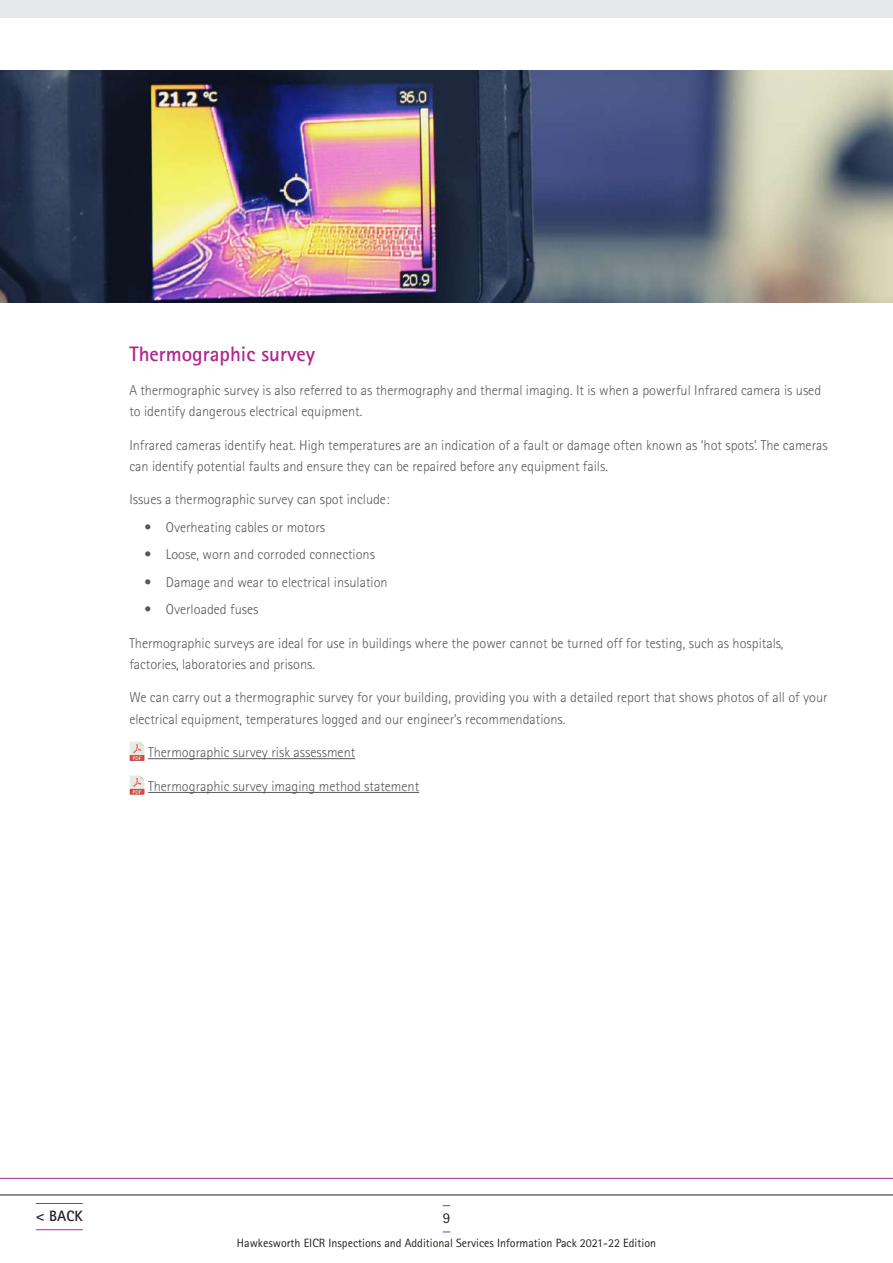
<style>
.page{position:relative;width:893px;height:1263px;background:#fff}
.page>*{position:absolute;margin:0;border:0;box-sizing:border-box;transform-origin:0 0}
.t1{font:700 21px "Rotis Sans Serif";color:#af2690}
.t2{font:700 15px "Rotis Sans Serif";color:#231f20}
.t3{font:15px "Rotis Sans Serif";color:#231f20}
.t4{font:300 14.25px/21px "Rotis Sans Serif";color:#57585a}
.t5{font:12px "Rotis Sans Serif";color:#231f20}
</style>
<div class="page">
<div style="left:0;top:0;width:893px;height:17px;background:#e6e7e9"></div>
<hr style="left:0;top:1194px;width:893px;height:1px;background:#231f20">
<hr style="left:0;top:1178px;width:893px;height:1px;background:#af2690">
<hr style="left:36px;top:1203px;width:47px;height:1px;background:#af2690">
<hr style="left:36px;top:1229px;width:47px;height:1px;background:#af2690">
<hr style="left:148px;top:758px;width:207px;height:1px;background:#57585a">
<hr style="left:148px;top:792px;width:271px;height:1px;background:#57585a">
<svg style="left:130px;top:742px;width:14px;height:19px"></svg>
<svg style="left:130px;top:775px;width:14px;height:20px"></svg>
<img style="left:0;top:70px;width:893px;height:232px">
<h1 class="t1" style="left:129px;top:341px;width:187px">Thermographic survey</h1>
<p class="t4" style="left:129px;top:380px;width:693px">A thermographic survey is also referred to as thermography and thermal imaging. It is when a powerful Infrared camera is used to identify dangerous electrical equipment.</p>
<p class="t4" style="left:129px;top:434px;width:700px">Infrared cameras identify heat. High temperatures are an indication of a fault or damage often known as ‘hot spots’. The cameras can identify potential faults and ensure they can be repaired before any equipment fails.</p>
<p class="t4" style="left:129px;top:489px;width:262px">Issues a thermographic survey can spot include:</p>
<p class="t4" style="left:145px;top:516px;width:182px">• Overheating cables or motors</p>
<p class="t4" style="left:145px;top:544px;width:232px">• Loose, worn and corroded connections</p>
<p class="t4" style="left:145px;top:571px;width:245px">• Damage and wear to electrical insulation</p>
<p class="t4" style="left:145px;top:599px;width:115px">• Overloaded fuses</p>
<p class="t4" style="left:129px;top:632px;width:656px">Thermographic surveys are ideal for use in buildings where the power cannot be turned off for testing, such as hospitals, factories, laboratories and prisons.</p>
<p class="t4" style="left:129px;top:687px;width:700px">We can carry out a thermographic survey for your building, providing you with a detailed report that shows photos of all of your electrical equipment, temperatures logged and our engineer’s recommendations.</p>
<p class="t4" style="left:148px;top:742px;width:209px">Thermographic survey risk assessment</p>
<p class="t4" style="left:148px;top:776px;width:272px">Thermographic survey imaging method statement</p>
<p class="t2" style="left:36px;top:1206px;width:48px">&lt; BACK</p>
<p class="t3" style="left:443px;top:1209px;width:9px">9</p>
<p class="t5" style="left:237px;top:1235px;width:421px">Hawkesworth EICR Inspections and Additional Services Information Pack 2021-22 Edition</p>
</div>
